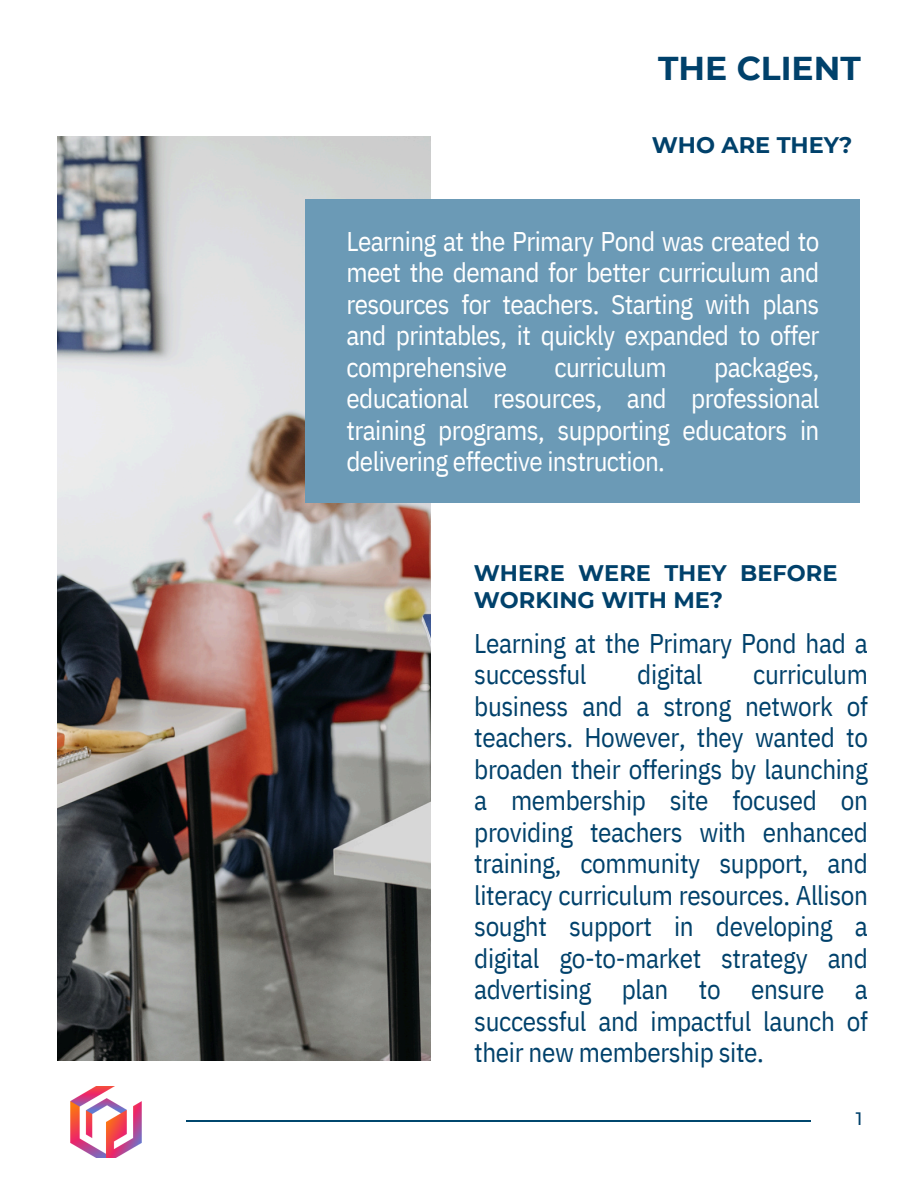
<style>
.page{position:relative;width:918px;height:1188px;background:#fff}
.page>*{position:absolute;margin:0;border:0;box-sizing:border-box;transform-origin:0 0}
.t1{font:700 33px "Montserrat";color:#00416b}
.t2{font:27px/31.5px "IBM Plex Sans Cond";letter-spacing:-.015em;color:#00416b}
.t3{font:27px/31.5px "IBM Plex Sans Cond";letter-spacing:-.025em;color:#fff;text-align:justify}
.t4{font:700 22.5px/27px "Montserrat";color:#00416b}
.t5{font:500 18px "Montserrat";color:#00416b}
</style>
<div class="page">
<hr style="left:186px;top:1121px;width:625px;height:1px;background:#00476e">
<img style="left:58px;top:136px;width:372px;height:924px">
<div style="left:306px;top:199px;width:554px;height:304px;background:#6b9ab6"></div>
<img style="left:70px;top:1086px;width:71px;height:71px">
<p class="t1" style="left:658px;top:48px;width:204px">THE CLIENT</p>
<p class="t4" style="left:652px;top:132px;width:202px">WHO ARE THEY?</p>
<h2 class="t3" style="left:346px;top:225px;width:475px">Learning at the Primary Pond was created to meet the demand for better curriculum and resources for teachers. Starting with plans and printables, it quickly expanded to offer comprehensive</h2>
<h2 class="t3" style="left:346px;top:351px;width:475px;text-indent:368px">packages, educational resources, and professional training programs, supporting educators in delivering effective instruction.</h2>
<h2 class="t3" style="left:554px;top:351px;width:114px">curriculum</h2>
<h2 class="t4" style="left:474px;top:559px;width:365px">WHERE WERE THEY BEFORE<br>WORKING WITH ME?</h2>
<p class="t2" style="left:474px;top:627px;width:395px">Learning at the Primary Pond had a successful</p>
<p class="t2" style="left:474px;top:658px;width:395px;text-align:justify;text-indent:279px">curriculum business and a strong network of teachers. However, they wanted to broaden their offerings by launching a membership site focused on providing teachers with enhanced training, community support, and literacy curriculum resources. Allison sought support in developing a digital go-to-market strategy and advertising plan to ensure a successful and impactful launch of their new membership site.</p>
<p class="t2" style="left:637px;top:658px;width:67px">digital</p>
<p class="t5" style="left:856px;top:1107px;width:8px">1</p>
</div>
